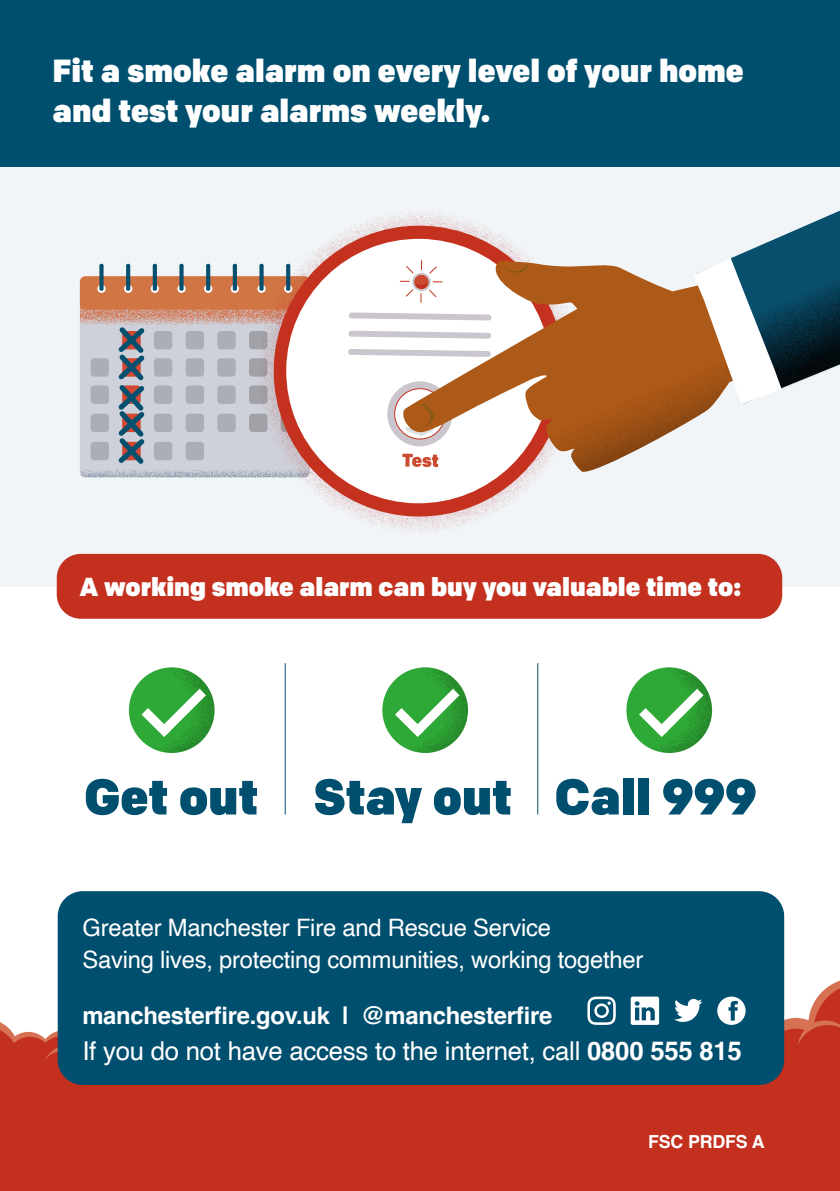
<style>
.page{position:relative;width:840px;height:1191px;background:#fff}
.page>*{position:absolute;margin:0;border:0;box-sizing:border-box;transform-origin:0 0}
.t1{font:900 50px "Colfax";color:#004f6e}
.t2{font:900 32px/40px "Colfax";color:#fff}
.t3{font:26px "Helvetica";letter-spacing:-.01em;color:#fff}
.t4{font:900 26px "Colfax";color:#fff}
.t5{font:24px/32px "Helvetica";letter-spacing:-.01em;color:#fff}
.t6{font:700 24px "Helvetica";letter-spacing:-.01em;color:#fff}
.t7{font:700 18px "Helvetica";letter-spacing:-.01em;color:#fff}
.s1{font-weight:700}
</style>
<div class="page">
<div style="left:0;top:0;width:839px;height:586px;background:#f1f5f8"></div>
<div style="left:0;top:1041px;width:839px;height:150px;background:#c3301e"></div>
<div style="left:0;top:0;width:839px;height:167px;background:#004f6e"></div>
<div style="left:5px;top:1031px;width:47px;height:47px;background:#d67154;border-radius:50%"></div>
<div style="left:6px;top:1036px;width:48px;height:47px;background:#c3301e;border-radius:50%"></div>
<svg style="left:0;top:1022px;width:20px;height:37px"></svg>
<svg style="left:29px;top:1018px;width:48px;height:67px"></svg>
<hr style="left:537px;top:663px;width:1px;height:151px;background:#004f6e">
<hr style="left:285px;top:663px;width:1px;height:151px;background:#004f6e">
<svg style="left:80px;top:351px;width:229px;height:126px;background:#caced7"></svg>
<svg style="left:80px;top:306px;width:150px;height:48px;background:#ceb8b4"></svg>
<div style="left:80px;top:276px;width:229px;height:33px;background:#d27544;border-radius:5px"></div>
<svg style="left:97px;top:285px;width:9px;height:8px"></svg>
<svg style="left:99px;top:264px;width:4px;height:27px"></svg>
<svg style="left:124px;top:285px;width:8px;height:8px"></svg>
<svg style="left:126px;top:264px;width:4px;height:27px"></svg>
<svg style="left:151px;top:285px;width:8px;height:8px"></svg>
<svg style="left:153px;top:264px;width:4px;height:27px"></svg>
<svg style="left:177px;top:285px;width:8px;height:8px"></svg>
<svg style="left:179px;top:264px;width:4px;height:27px"></svg>
<svg style="left:204px;top:285px;width:8px;height:8px"></svg>
<svg style="left:206px;top:264px;width:4px;height:27px"></svg>
<div style="left:154px;top:331px;width:18px;height:18px;background:#acaeb5;border-radius:4px"></div>
<div style="left:185px;top:331px;width:19px;height:18px;background:#acaeb5;border-radius:4px"></div>
<div style="left:217px;top:331px;width:18px;height:18px;background:#acaeb5;border-radius:4px"></div>
<div style="left:90px;top:358px;width:19px;height:18px;background:#acaeb5;border-radius:4px"></div>
<div style="left:154px;top:358px;width:18px;height:18px;background:#acaeb5;border-radius:4px"></div>
<div style="left:185px;top:358px;width:19px;height:18px;background:#acaeb5;border-radius:4px"></div>
<div style="left:217px;top:358px;width:18px;height:18px;background:#acaeb5;border-radius:4px"></div>
<div style="left:90px;top:385px;width:19px;height:19px;background:#acaeb5;border-radius:4px"></div>
<div style="left:154px;top:385px;width:18px;height:19px;background:#acaeb5;border-radius:4px"></div>
<div style="left:185px;top:385px;width:19px;height:19px;background:#acaeb5;border-radius:4px"></div>
<div style="left:217px;top:385px;width:18px;height:19px;background:#acaeb5;border-radius:4px"></div>
<div style="left:90px;top:414px;width:19px;height:18px;background:#acaeb5;border-radius:4px"></div>
<div style="left:154px;top:414px;width:18px;height:18px;background:#acaeb5;border-radius:4px"></div>
<div style="left:185px;top:414px;width:19px;height:18px;background:#acaeb5;border-radius:4px"></div>
<div style="left:217px;top:414px;width:18px;height:18px;background:#acaeb5;border-radius:4px"></div>
<div style="left:90px;top:442px;width:19px;height:18px;background:#acaeb5;border-radius:4px"></div>
<div style="left:154px;top:442px;width:18px;height:18px;background:#acaeb5;border-radius:4px"></div>
<div style="left:185px;top:442px;width:19px;height:18px;background:#acaeb5;border-radius:4px"></div>
<svg style="left:114px;top:322px;width:35px;height:147px;background:#9399a5"></svg>
<svg style="left:230px;top:210px;width:369px;height:344px"></svg>
<svg style="left:272px;top:224px;width:293px;height:294px"></svg>
<svg style="left:285px;top:238px;width:266px;height:266px;fill:#fff"></svg>
<svg style="left:348px;top:349px;width:50px;height:8px"></svg>
<svg style="left:348px;top:331px;width:50px;height:8px"></svg>
<svg style="left:348px;top:312px;width:50px;height:8px"></svg>
<div style="left:387px;top:381px;width:65px;height:65px;background:#cbc6ce;border-radius:50%"></div>
<svg style="left:394px;top:388px;width:51px;height:51px"></svg>
<svg style="left:398px;top:260px;width:316px;height:217px"></svg>
<svg style="left:505px;top:264px;width:22px;height:10px"></svg>
<svg style="left:693px;top:211px;width:146px;height:193px"></svg>
<svg style="left:404px;top:403px;width:32px;height:33px"></svg>
<div style="left:57px;top:554px;width:724px;height:65px;background:#c3301e;border-radius:24px"></div>
<svg style="left:127px;top:665px;width:89px;height:90px"></svg>
<div style="left:125px;top:663px;width:94px;height:94px;border:4px solid #fff;border-radius:50%"></div>
<svg style="left:132px;top:679px;width:83px;height:67px"></svg>
<svg style="left:380px;top:665px;width:90px;height:90px"></svg>
<div style="left:378px;top:663px;width:94px;height:94px;border:4px solid #fff;border-radius:50%"></div>
<svg style="left:385px;top:679px;width:84px;height:67px"></svg>
<svg style="left:624px;top:665px;width:89px;height:90px"></svg>
<div style="left:621px;top:663px;width:95px;height:94px;border:4px solid #fff;border-radius:50%"></div>
<svg style="left:629px;top:679px;width:83px;height:67px"></svg>
<div style="left:59px;top:892px;width:723px;height:192px;background:#004f6e;border-radius:24px"></div>
<div style="left:58px;top:891px;width:725px;height:194px;border:2px solid #004f6e;border-radius:24px"></div>
<svg style="left:716px;top:996px;width:29px;height:29px"></svg>
<svg style="left:724px;top:978px;width:115px;height:107px"></svg>
<svg style="left:477px;top:996px;width:225px;height:89px"></svg>
<h2 class="t2" style="left:53px;top:50px;width:692px">Fit a smoke alarm on every level of your home and test your alarms weekly.</h2>
<h3 class="t4" style="left:79px;top:571px;width:662px">A working smoke alarm can buy you valuable time to:</h3>
<h4 class="t1" style="left:84px;top:766px;width:175px">Get out</h4>
<h4 class="t1" style="left:313px;top:766px;width:200px">Stay out</h4>
<h4 class="t1" style="left:554px;top:766px;width:203px">Call 999</h4>
<p class="t5" style="left:82px;top:912px;width:562px">Greater Manchester Fire and Rescue Service<br>Saving lives, protecting communities, working together</p>
<p class="t6" style="left:82px;top:1001px;width:471px">manchesterfire.gov.uk | @manchesterfire</p>
<p class="t3" style="left:82px;top:1031px;width:660px">If you do not have access to the internet, call <span class="s1">0800 555 815</span></p>
<p class="t7" style="left:647px;top:1130px;width:118px">FSC PRDFS A</p>
</div>
